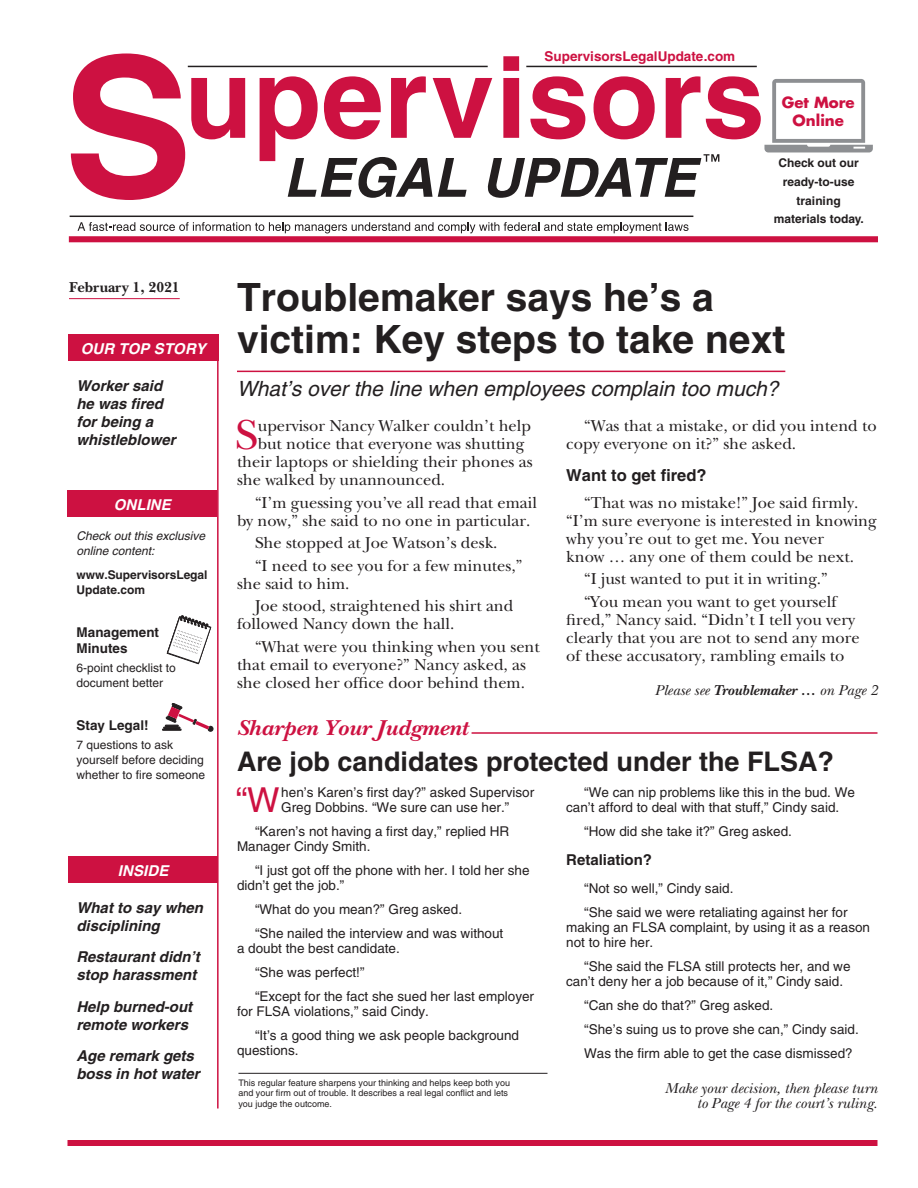
<style>
.page{position:relative;width:918px;height:1188px;background:#fff}
.page>*{position:absolute;margin:0;border:0;box-sizing:border-box;transform-origin:0 0}
.Copy_Drop_Character{font:43.8px "New Baskerville";color:#cd1141}
.Main_head_-_cover_SL{font:700 39px/42px "Helvetica";color:#231f20}
.Sidebar_dropcap_quot{font:34.35px "Helvetica";color:#cd1141}
.Small_head_-_cover_S{font:700 27px "Helvetica";color:#231f20}
.t1{font:italic 700 22.5px "New Baskerville";color:#cd1141;scale:1.08 1}
.Kicker_-_cover_SLU{font:italic 21px "Helvetica";color:#231f20}
.Copy_SLU{font:16.5px/18px "New Baskerville";color:#231f20}
.Copy_Drop_Character-2{font:16.5px "New Baskerville";color:#231f20}
.Copy_Subhead_SLU{font:700 16.5px "Helvetica";color:#231f20}
.Hot_issue_box_copy_S{font:italic 700 15px/18px "Helvetica";color:#231f20}
.t2{font:italic 15px/15px "New Baskerville";color:#231f20;text-align:right}
.Sidebar_Cap_SLU{font:italic 700 15px "Helvetica";letter-spacing:.005em;color:#fff}
.t3{font:700 15px "New Baskerville";color:#231f20}
.t4{font:700 15px/18px "Futura";color:#cd1141;text-align:center}
.Sidebar_Subhead_SLU{font:700 15px "Helvetica";color:#231f20}
.Sidebar_copy_SLU{font:13.5px/15px "Helvetica";color:#231f20}
.Sidebar_dropcap_quot-2{font:13.5px/15px "Helvetica";color:#231f20}
.Online_Title_SLU{font:700 13.5px/15.8px "Helvetica";color:#231f20}
.t5{font:700 13.5px "Helvetica";color:#cd1141}
.Online_copy_SLU{font:12px/15px "Helvetica";color:#231f20}
.t6{font:700 12px/18.9px "Helvetica";color:#231f20;text-align:center}
.t7{font:italic 12px/15px "Helvetica";color:#231f20}
.t8{font:9px/10.5px "Helvetica";color:#231f20}
.s1{font-weight:700}
</style>
<div class="page">
<svg style="left:71px;top:53px;width:114px;height:147px"></svg>
<svg style="left:191px;top:78px;width:54px;height:61px"></svg>
<div style="left:69px;top:236px;width:809px;height:6px;background:#cd1141"></div>
<svg style="left:78px;top:222px;width:611px;height:11px"></svg>
<hr style="left:70px;top:216px;width:623px;height:1px;background:#231f20">
<hr style="left:188px;top:66px;width:300px;height:1px;background:#231f20">
<svg style="left:260px;top:56px;width:613px;height:142px"></svg>
<hr style="left:69px;top:298px;width:111px;height:1px;background:#cd1141">
<hr style="left:237px;top:371px;width:548px;height:1px;background:#cd1141">
<div style="left:68px;top:1140px;width:810px;height:6px;background:#cd1141"></div>
<hr style="left:238px;top:1073px;width:310px;height:1px;background:#231f20">
<hr style="left:472px;top:732px;width:406px;height:2px;background:#cd1141">
<div style="left:68px;top:856px;width:150px;height:27px;background:#cd1141"></div>
<div style="left:68px;top:334px;width:151px;height:27px;background:#cd1141"></div>
<div style="left:67px;top:490px;width:150px;height:27px;background:#cd1141"></div>
<hr style="left:217px;top:334px;width:2px;height:775px;background:#cd1141">
<svg style="left:167px;top:616px;width:44px;height:48px"></svg>
<svg style="left:162px;top:703px;width:51px;height:28px"></svg>
<p class="t3" style="left:69px;top:279px;width:112px">February 1, 2021</p>
<p class="Sidebar_Cap_SLU" style="left:81px;top:339px;width:127px">OUR TOP STORY</p>
<p class="Hot_issue_box_copy_S" style="left:76px;top:376px;width:101px">Worker said he was fired for being a whistleblower</p>
<p class="Sidebar_Cap_SLU" style="left:114px;top:495px;width:59px">ONLINE</p>
<p class="t7" style="left:77px;top:528px;width:130px">Check out this exclusive online content:</p>
<p class="t6" style="left:77px;top:567px;width:132px;line-height:15px;text-align:left">www.SupervisorsLegal<br>Update.com</p>
<p class="Online_Title_SLU" style="left:77px;top:624px;width:84px">Management<br>Minutes</p>
<p class="Online_copy_SLU" style="left:77px;top:660px;width:101px">6-point checklist to document better</p>
<p class="Online_Title_SLU" style="left:77px;top:717px;width:74px">Stay Legal!</p>
<p class="Online_copy_SLU" style="left:77px;top:738px;width:130px">7 questions to ask yourself before deciding whether to fire someone</p>
<p class="Sidebar_Cap_SLU" style="left:118px;top:861px;width:52px">INSIDE</p>
<p class="Hot_issue_box_copy_S" style="left:76px;top:898px;width:128px">What to say when disciplining</p>
<p class="Hot_issue_box_copy_S" style="left:76px;top:948px;width:125px">Restaurant didn’t stop harassment</p>
<p class="Hot_issue_box_copy_S" style="left:76px;top:997px;width:117px">Help burned-out remote workers</p>
<p class="Hot_issue_box_copy_S" style="left:76px;top:1047px;width:125px">Age remark gets boss in hot water</p>
<p class="t5" style="left:545px;top:48px;width:192px">SupervisorsLegalUpdate.com</p>
<p class="t4" style="left:782px;top:93px;width:74px">Get More<br>Online</p>
<p class="t6" style="left:774px;top:153px;width:92px">Check out our ready-to-use training materials today.</p>
<p class="Main_head_-_cover_SL" style="left:237px;top:275px;width:550px">Troublemaker says he’s a victim: Key steps to take next</p>
<p class="Kicker_-_cover_SLU" style="left:237px;top:377px;width:543px">What’s over the line when employees complain too much?</p>
<p class="Copy_Drop_Character" style="left:235px;top:410px;width:24px">S</p>
<p class="Copy_Drop_Character-2" style="left:258px;top:416px;width:275px">upervisor Nancy Walker couldn’t help</p>
<p class="Copy_Drop_Character-2" style="left:258px;top:434px;width:268px">but notice that everyone was shutting</p>
<p class="Copy_Drop_Character-2" style="left:237px;top:452px;width:297px">their laptops or shielding their phones as</p>
<p class="Copy_Drop_Character-2" style="left:237px;top:470px;width:210px">she walked by unannounced.</p>
<p class="Copy_SLU" style="left:237px;top:493px;width:302px;text-indent:18px">“I’m guessing you’ve all read that email by now,” she said to no one in particular.</p>
<p class="Copy_SLU" style="left:255px;top:534px;width:244px">She stopped at Joe Watson’s desk.</p>
<p class="Copy_SLU" style="left:237px;top:556px;width:287px;text-indent:18px">“I need to see you for a few minutes,” she said to him.</p>
<p class="Copy_SLU" style="left:237px;top:597px;width:278px;text-indent:18px">Joe stood, straightened his shirt and followed Nancy down the hall.</p>
<p class="Copy_SLU" style="left:237px;top:637px;width:304px;text-indent:18px">“What were you thinking when you sent that email to everyone?” Nancy asked, as she closed her office door behind them.</p>
<p class="t1" style="left:237px;top:715px;width:215px">Sharpen Your Judgment</p>
<p class="Copy_SLU" style="left:566px;top:417px;width:312px;text-indent:18px">“Was that a mistake, or did you intend to copy everyone on it?” she asked.</p>
<p class="Copy_Subhead_SLU" style="left:566px;top:465px;width:142px">Want to get fired?</p>
<p class="Copy_SLU" style="left:566px;top:493px;width:312px;text-indent:18px">“That was no mistake!” Joe said firmly. “I’m sure everyone is interested in knowing why you’re out to get me. You never<br>know … any one of them could be next.</p>
<p class="Copy_SLU" style="left:584px;top:570px;width:245px">“I just wanted to put it in writing.”</p>
<p class="Copy_SLU" style="left:566px;top:592px;width:295px;text-indent:18px">“You mean you want to get yourself fired,” Nancy said. “Didn’t I tell you very clearly that you are not to send any more of these accusatory, rambling emails to</p>
<p class="t2" style="left:655px;top:683px;width:224px">Please see <span class="s1">Troublemaker …</span> on Page 2</p>
<p class="Small_head_-_cover_S" style="left:237px;top:745px;width:599px">Are job candidates protected under the FLSA?</p>
<p class="Sidebar_dropcap_quot" style="left:236px;top:780px;width:45px">“W</p>
<p class="Sidebar_dropcap_quot-2" style="left:281px;top:785px;width:254px">hen’s Karen’s first day?” asked Supervisor<br>Greg Dobbins. “We sure can use her.”</p>
<p class="Sidebar_copy_SLU" style="left:237px;top:824px;width:274px;text-indent:18px">“Karen’s not having a first day,” replied HR<br>Manager Cindy Smith.</p>
<p class="Sidebar_copy_SLU" style="left:237px;top:863px;width:294px;text-indent:18px">“I just got off the phone with her. I told her she didn’t get the job.”</p>
<p class="Sidebar_copy_SLU" style="left:255px;top:902px;width:209px">“What do you mean?” Greg asked.</p>
<p class="Sidebar_copy_SLU" style="left:237px;top:926px;width:268px;text-indent:18px">“She nailed the interview and was without a doubt the best candidate.</p>
<p class="Sidebar_copy_SLU" style="left:255px;top:965px;width:111px">“She was perfect!”</p>
<p class="Sidebar_copy_SLU" style="left:237px;top:989px;width:299px;text-indent:18px">“Except for the fact she sued her last employer for FLSA violations,” said Cindy.</p>
<p class="Sidebar_copy_SLU" style="left:237px;top:1028px;width:284px;text-indent:18px">“It’s a good thing we ask people background questions.</p>
<p class="t8" style="left:238px;top:1077px;width:273px">This regular feature sharpens your thinking and helps keep both you and your firm out of trouble. It describes a real legal conflict and lets you judge the outcome.</p>
<p class="Sidebar_copy_SLU" style="left:566px;top:785px;width:290px;text-indent:18px">“We can nip problems like this in the bud. We can’t afford to deal with that stuff,” Cindy said.</p>
<p class="Sidebar_copy_SLU" style="left:584px;top:824px;width:209px">“How did she take it?” Greg asked.</p>
<p class="Sidebar_Subhead_SLU" style="left:566px;top:850px;width:87px">Retaliation?</p>
<p class="Sidebar_copy_SLU" style="left:584px;top:881px;width:151px">“Not so well,” Cindy said.</p>
<p class="Sidebar_copy_SLU" style="left:566px;top:905px;width:305px;text-indent:18px">“She said we were retaliating against her for making an FLSA complaint, by using it as a reason not to hire her.</p>
<p class="Sidebar_copy_SLU" style="left:566px;top:959px;width:286px;text-indent:18px">“She said the FLSA still protects her, and we can’t deny her a job because of it,” Cindy said.</p>
<p class="Sidebar_copy_SLU" style="left:584px;top:998px;width:191px">“Can she do that?” Greg asked.</p>
<p class="Sidebar_copy_SLU" style="left:584px;top:1022px;width:276px">“She’s suing us to prove she can,” Cindy said.</p>
<p class="Sidebar_copy_SLU" style="left:584px;top:1046px;width:270px">Was the firm able to get the case dismissed?</p>
<p class="t2" style="left:665px;top:1080px;width:215px">Make your decision, then please turn to Page 4 for the court’s ruling.</p>
</div>
